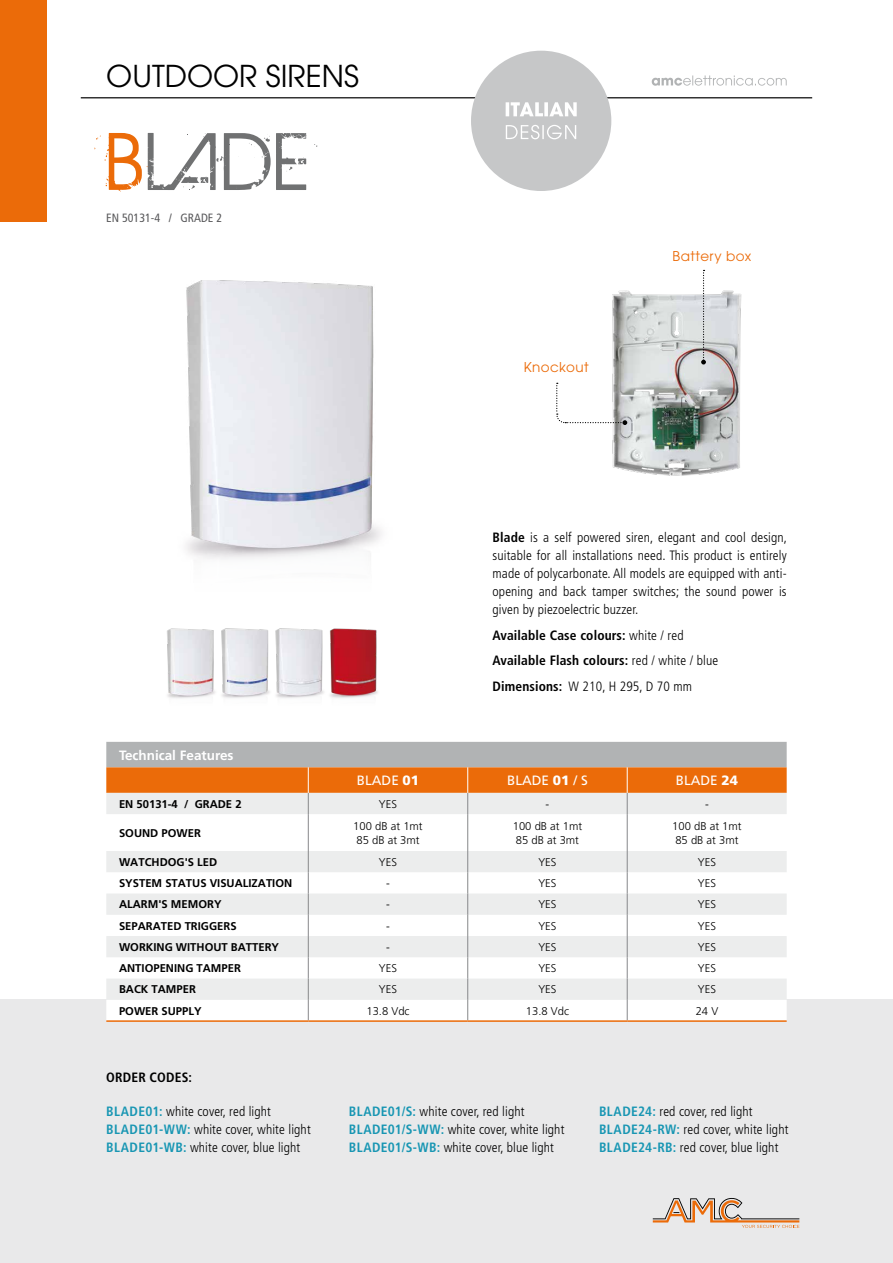
<style>
.page{position:relative;width:893px;height:1263px;background:#fff}
.page>*{position:absolute;margin:0;border:0;box-sizing:border-box;transform-origin:0 0}
.t1{font:30px "Avant Garde";color:#000}
.t2{font:300 condensed 13.5px/18px "Frutiger LT Std";letter-spacing:.01em;color:#000}
.t3{font:700 condensed 13.5px/25.5px "Frutiger LT Std";letter-spacing:.01em;color:#000}
.t4{font:13.5px "Frutiger LT Std";color:#fff}
.t5{font:13.5px "Avant Garde";letter-spacing:.03em;color:#eb6b09}
.t6{font:700 13.5px "Frutiger LT Std";color:#fff}
.t7{font:condensed 12px "Frutiger LT Std";color:#58585a}
.t8{font:700 11.25px "Frutiger LT Std";color:#000}
.t9{font:300 11.25px/13.5px "Frutiger LT Std";color:#000}
.s1{font-weight:700}
.s2{font-weight:300}
.s3{font-weight:900}
.s4{font-weight:700;color:#1896b3}
</style>
<div class="page">
<div style="left:0;top:999px;width:893px;height:264px;background:#e9e9ea"></div>
<svg style="left:653px;top:1198px;width:146px;height:30px"></svg>
<svg style="left:652px;top:75px;width:135px;height:11px"></svg>
<img style="left:186px;top:280px;width:196px;height:279px">
<img style="left:612px;top:290px;width:130px;height:186px">
<img style="left:167px;top:628px;width:211px;height:70px">
<hr style="left:81px;top:97px;width:731px;height:1px;background:#000">
<svg style="left:95px;top:133px;width:222px;height:59px"></svg>
<hr style="left:308px;top:814px;width:1px;height:37px;background:#87888a">
<hr style="left:467px;top:814px;width:1px;height:37px;background:#87888a">
<hr style="left:627px;top:814px;width:1px;height:37px;background:#87888a">
<svg style="left:106px;top:851px;width:681px;height:169px"></svg>
<svg style="left:106px;top:742px;width:681px;height:72px;background:#d7ab88"></svg>
<hr style="left:106px;top:1020px;width:202px;height:2px;background:#eb6b09">
<hr style="left:308px;top:1020px;width:160px;height:2px;background:#eb6b09">
<hr style="left:468px;top:1020px;width:159px;height:2px;background:#eb6b09">
<hr style="left:627px;top:1020px;width:160px;height:2px;background:#eb6b09">
<svg style="left:556px;top:383px;width:71px;height:42px"></svg>
<svg style="left:701px;top:270px;width:5px;height:94px"></svg>
<div style="left:471px;top:51px;width:140px;height:140px;background:#c6c7c8;border-radius:50%"></div>
<svg style="left:506px;top:125px;width:70px;height:14px"></svg>
<svg style="left:506px;top:102px;width:71px;height:14px"></svg>
<div style="left:0;top:0;width:47px;height:221px;background:#eb6b09"></div>
<h1 class="t1" style="left:106px;top:58px;width:254px">OUTDOOR SIRENS</h1>
<p class="t7" style="left:106px;top:210px;width:117px">EN 50131-4 / GRADE 2</p>
<p class="t6" style="left:119px;top:747px;width:116px">Technical Features</p>
<p class="t5" style="left:524px;top:359px;width:66px">Knockout</p>
<p class="t5" style="left:673px;top:248px;width:80px">Battery box</p>
<p class="t2" style="left:493px;top:529px;width:296px;text-align:justify"><span class="s1">Blade</span> is a self powered siren, elegant and cool design, suitable for all installations need. This product is entirely made of polycarbonate. All models are equipped with anti&shy;opening and back tamper switches; the sound power is given by piezoelectric buzzer.</p>
<p class="t3" style="left:493px;top:622px;width:227px">Available Case colours: <span class="s2">white / red<br></span>Available Flash colours: <span class="s2">red / white / blue<br></span>Dimensions: <span class="s2">W 210, H 295, D 70 mm</span></p>
<p class="t4" style="left:357px;top:772px;width:64px">BLADE <span class="s3">01</span></p>
<p class="t4" style="left:507px;top:772px;width:82px">BLADE <span class="s3">01</span> / S</p>
<p class="t4" style="left:676px;top:772px;width:64px">BLADE <span class="s3">24</span></p>
<p class="t8" style="left:119px;top:797px;width:124px">EN 50131-4 / GRADE 2</p>
<p class="t9" style="left:379px;top:797px;width:20px">YES</p>
<p class="t9" style="left:546px;top:797px;width:5px">-</p>
<p class="t9" style="left:705px;top:797px;width:5px">-</p>
<p class="t8" style="left:119px;top:826px;width:83px">SOUND POWER</p>
<p class="t9" style="left:353px;top:819px;width:71px">100 dB at 1mt<br>85 dB at 3mt</p>
<p class="t9" style="left:513px;top:819px;width:71px">100 dB at 1mt<br>85 dB at 3mt</p>
<p class="t9" style="left:672px;top:819px;width:71px">100 dB at 1mt<br>85 dB at 3mt</p>
<p class="t8" style="left:119px;top:855px;width:100px">WATCHDOG'S LED</p>
<p class="t9" style="left:379px;top:855px;width:20px">YES</p>
<p class="t9" style="left:538px;top:855px;width:20px">YES</p>
<p class="t9" style="left:698px;top:855px;width:20px">YES</p>
<p class="t8" style="left:119px;top:876px;width:175px">SYSTEM STATUS VISUALIZATION</p>
<p class="t9" style="left:386px;top:877px;width:5px">-</p>
<p class="t9" style="left:538px;top:877px;width:20px">YES</p>
<p class="t9" style="left:698px;top:877px;width:20px">YES</p>
<p class="t8" style="left:119px;top:898px;width:104px">ALARM'S MEMORY</p>
<p class="t9" style="left:386px;top:898px;width:5px">-</p>
<p class="t9" style="left:538px;top:898px;width:20px">YES</p>
<p class="t9" style="left:698px;top:898px;width:20px">YES</p>
<p class="t8" style="left:119px;top:919px;width:119px">SEPARATED TRIGGERS</p>
<p class="t9" style="left:386px;top:919px;width:5px">-</p>
<p class="t9" style="left:538px;top:919px;width:20px">YES</p>
<p class="t9" style="left:698px;top:919px;width:20px">YES</p>
<p class="t8" style="left:119px;top:940px;width:162px">WORKING WITHOUT BATTERY</p>
<p class="t9" style="left:386px;top:940px;width:5px">-</p>
<p class="t9" style="left:538px;top:940px;width:20px">YES</p>
<p class="t9" style="left:698px;top:940px;width:20px">YES</p>
<p class="t8" style="left:119px;top:962px;width:123px">ANTIOPENING TAMPER</p>
<p class="t9" style="left:379px;top:962px;width:20px">YES</p>
<p class="t9" style="left:538px;top:962px;width:20px">YES</p>
<p class="t9" style="left:698px;top:962px;width:20px">YES</p>
<p class="t8" style="left:119px;top:983px;width:78px">BACK TAMPER</p>
<p class="t9" style="left:379px;top:983px;width:20px">YES</p>
<p class="t9" style="left:538px;top:983px;width:20px">YES</p>
<p class="t9" style="left:698px;top:983px;width:20px">YES</p>
<p class="t8" style="left:119px;top:1004px;width:84px">POWER SUPPLY</p>
<p class="t9" style="left:366px;top:1004px;width:45px">13.8 Vdc</p>
<p class="t9" style="left:526px;top:1004px;width:45px">13.8 Vdc</p>
<p class="t9" style="left:696px;top:1004px;width:24px">24 V</p>
<p class="t3" style="left:106px;top:1064px;width:87px">ORDER CODES:</p>
<p class="t2" style="left:106px;top:1102px;width:206px"><span class="s4">BLADE01:</span> white cover, red light<br><span class="s4">BLADE01-WW:</span> white cover, white light<br><span class="s4">BLADE01-WB:</span> white cover, blue light</p>
<p class="t2" style="left:349px;top:1102px;width:217px"><span class="s4">BLADE01/S:</span> white cover, red light<br><span class="s4">BLADE01/S-WW:</span> white cover, white light<br><span class="s4">BLADE01/S-WB:</span> white cover, blue light</p>
<p class="t2" style="left:599px;top:1102px;width:191px"><span class="s4">BLADE24:</span> red cover, red light<br><span class="s4">BLADE24-RW:</span> red cover, white light<br><span class="s4">BLADE24-RB:</span> red cover, blue light</p>
</div>
